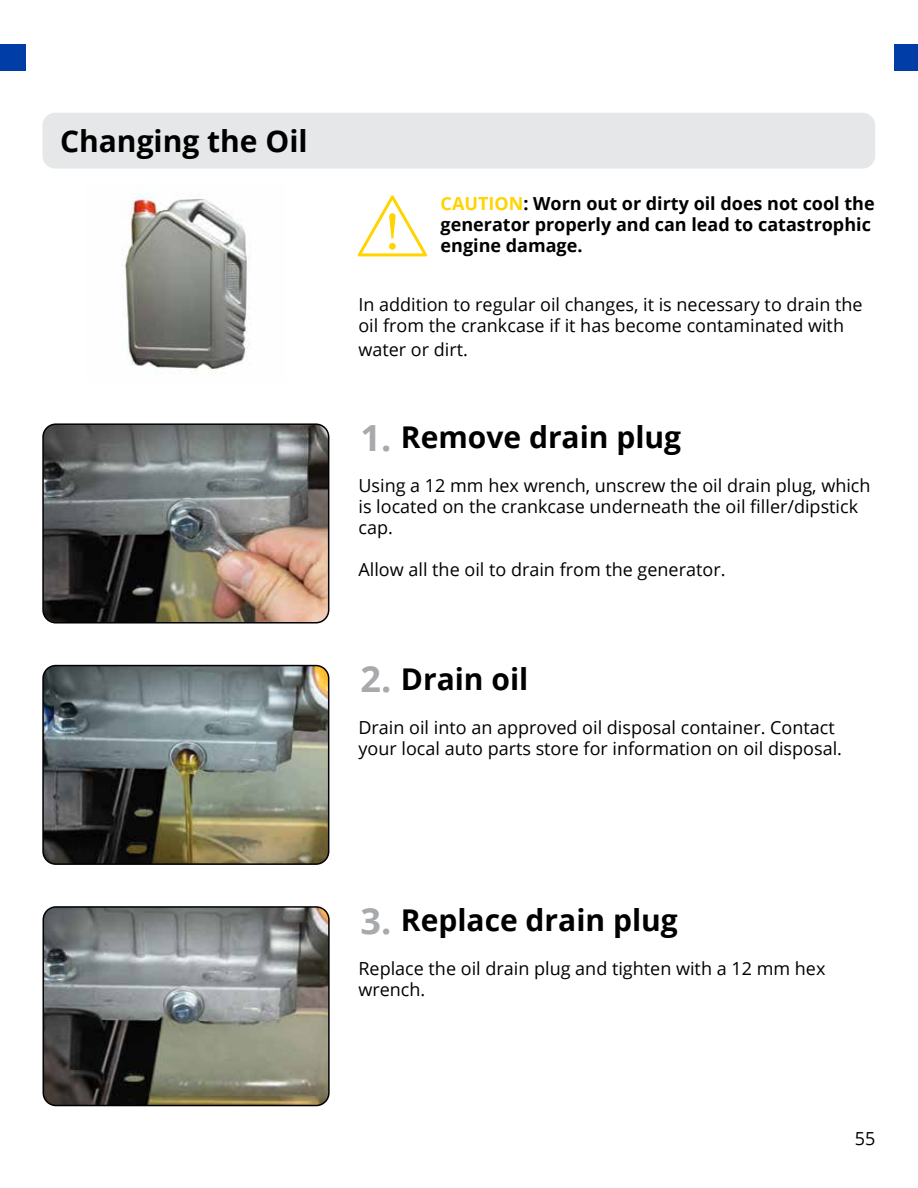
<style>
.page{position:relative;width:918px;height:1188px;background:#fff}
.page>*{position:absolute;margin:0;border:0;box-sizing:border-box;transform-origin:0 0}
.t1{font:700 36px "Open Sans";color:#a7a9ac}
.t2{font:700 30px "Open Sans";color:#000}
.t3{font:18px/21px "Open Sans";color:#000}
.t4{font:700 18px/21px "Open Sans";color:#000}
.s1{color:#ffd400}
</style>
<div class="page">
<div style="left:0;top:44px;width:26px;height:27px;background:#003da6"></div>
<div style="left:895px;top:44px;width:23px;height:27px;background:#003da6"></div>
<div style="left:43px;top:113px;width:832px;height:56px;background:#e6e7e8;border-radius:13px"></div>
<img style="left:45px;top:426px;width:284px;height:195px">
<div style="left:42px;top:423px;width:287px;height:201px;border:2px solid #000;border-radius:13px"></div>
<img style="left:45px;top:666px;width:284px;height:198px">
<div style="left:42px;top:665px;width:287px;height:200px;border:2px solid #000;border-radius:13px"></div>
<img style="left:43px;top:907px;width:284px;height:199px">
<div style="left:43px;top:906px;width:287px;height:200px;border:2px solid #000;border-radius:13px"></div>
<img style="left:122px;top:193px;width:129px;height:181px">
<svg style="left:358px;top:195px;width:69px;height:61px"></svg>
<h2 class="t2" style="left:60px;top:120px;width:249px">Changing the Oil</h2>
<p class="t4" style="left:441px;top:193px;width:436px"><span class="s1">CAUTION</span>: Worn out or dirty oil does not cool the generator properly and can lead to catastrophic engine damage.</p>
<p class="t3" style="left:358px;top:294px;width:506px">In addition to regular oil changes, it is necessary to drain the oil from the crankcase if it has become contaminated with</p>
<p class="t3" style="left:358px;top:339px;width:111px">water or dirt.</p>
<h1 class="t1" style="left:361px;top:412px;width:32px">1.</h1>
<h2 class="t2" style="left:401px;top:416px;width:282px">Remove drain plug</h2>
<p class="t3" style="left:358px;top:475px;width:514px">Using a 12 mm hex wrench, unscrew the oil drain plug, which is located on the crankcase underneath the oil filler/dipstick cap.</p>
<p class="t3" style="left:358px;top:559px;width:369px">Allow all the oil to drain from the generator.</p>
<h1 class="t1" style="left:361px;top:654px;width:32px">2.</h1>
<h2 class="t2" style="left:401px;top:658px;width:129px">Drain oil</h2>
<p class="t3" style="left:358px;top:716px;width:485px">Drain oil into an approved oil disposal container. Contact your local auto parts store for information on oil disposal.</p>
<h1 class="t1" style="left:361px;top:896px;width:32px">3.</h1>
<h2 class="t2" style="left:401px;top:899px;width:278px">Replace drain plug</h2>
<p class="t3" style="left:358px;top:958px;width:468px">Replace the oil drain plug and tighten with a 12 mm hex wrench.</p>
<p class="t3" style="left:855px;top:1128px;width:22px">55</p>
</div>
